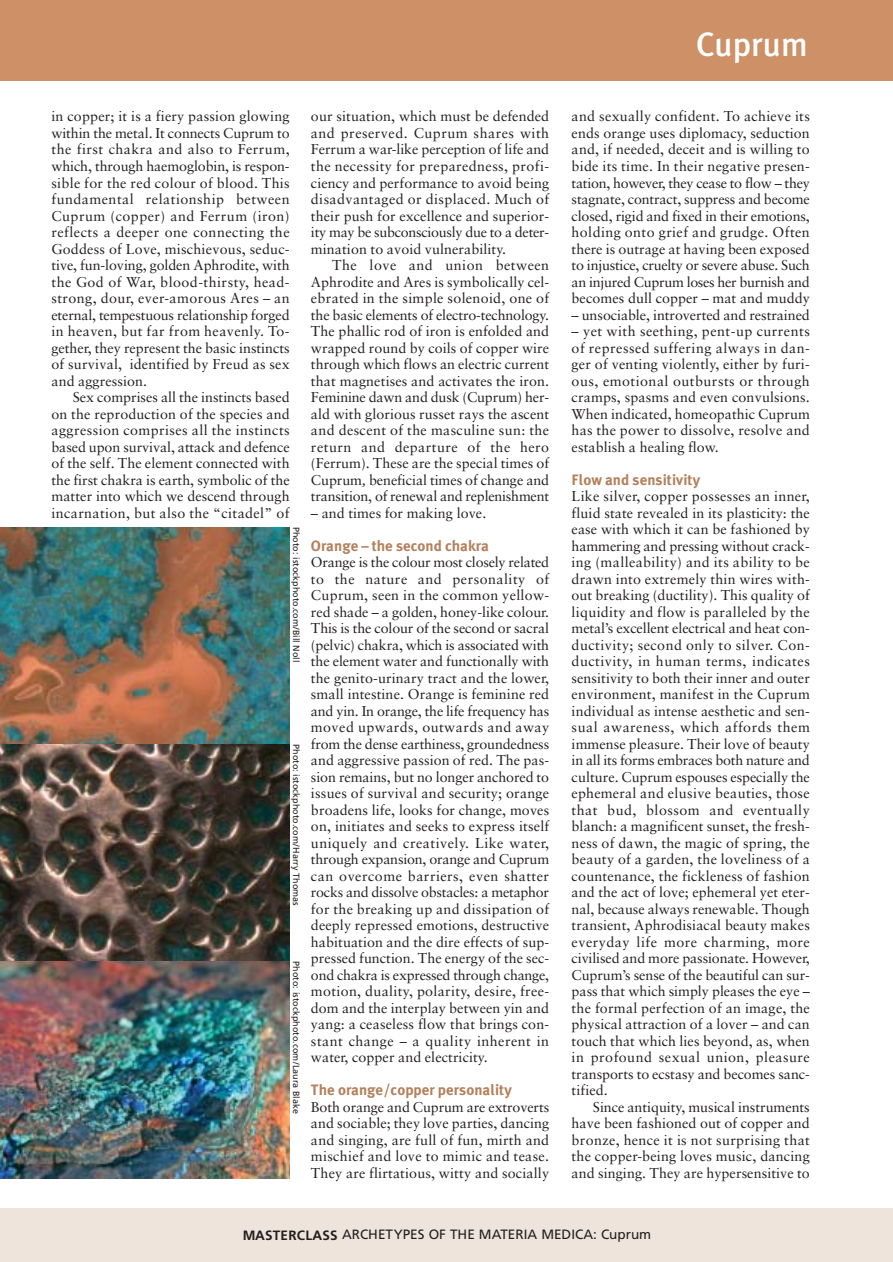
<style>
.page{position:relative;width:893px;height:1262px;background:#fff}
.page>*{position:absolute;margin:0;border:0;box-sizing:border-box;transform-origin:0 0}
.t1{font:500 33.75px "Meta Plus";color:#fff}
.t2{font:700 15px "Meta Plus";letter-spacing:.005em;color:#b3805b}
.t3{font:14.25px/16.5px "Sabon";letter-spacing:.005em;color:#231f1f;text-align:justify}
.t4{font:13.5px "Frutiger";color:#231f1f}
.t5{font:9px "Frutiger";color:#231f1f}
.s1{font-style:italic}
.s2{font-weight:700}
</style>
<div class="page">
<div style="left:0;top:0;width:892px;height:81px;background:#ce9066"></div>
<div style="left:0;top:1208px;width:892px;height:54px;background:#eee4db"></div>
<img style="left:0;top:527px;width:290px;height:217px">
<svg style="left:0;top:744px;width:290px;height:217px;background:#4b433b"></svg>
<img style="left:0;top:961px;width:290px;height:217px">
<p class="t3" style="left:51px;top:109px;width:240px">in copper; it is a fiery passion glowing within the metal. It connects Cuprum to the first chakra and also to Ferrum, which, through haemoglobin, is respon&shy;sible for the red colour of blood. This fundamental relationship between Cuprum (copper) and Ferrum (iron) reflects a deeper one connecting the Goddess of Love, mischievous, seduc&shy;tive, fun-loving, golden Aphrodite, with the God of War, blood-thirsty, head&shy;strong, dour, ever-amorous Ares – an eternal, tempestuous relationship forged in heaven, but far from heavenly. To&shy;gether, they represent the basic instincts of survival, identified by Freud as sex and aggression.</p>
<p class="t3" style="left:51px;top:390px;width:240px;text-indent:21px">Sex comprises all the instincts based on the reproduction of the species and aggression comprises all the instincts based upon survival, attack and defence of the self. The element connected with the first chakra is earth, symbolic of the matter into which we descend through incarnation, but also the “citadel” of</p>
<p class="t5" style="left:300px;top:527px;width:137px;rotate:90deg">Photo: istockphoto.com/Bill Noll</p>
<p class="t5" style="left:300px;top:744px;width:163px;rotate:90deg">Photo: istockphoto.com/Harry Thomas</p>
<p class="t5" style="left:300px;top:961px;width:154px;rotate:90deg">Photo: istockphoto.com/Laura Blake</p>
<p class="t3" style="left:311px;top:109px;width:240px">our situation, which must be defended and preserved. Cuprum shares with Ferrum a war-like perception of life and the necessity for preparedness, profi&shy;ciency and performance to avoid being disadvantaged or displaced. Much of their push for excellence and superior&shy;ity may be subconsciously due to a deter&shy;mination to avoid vulnerability.</p>
<p class="t3" style="left:311px;top:258px;width:240px;text-indent:21px">The love and union between Aphrodite and Ares is symbolically cel&shy;ebrated in the simple solenoid, one of the basic elements of electro-technology.<br>The phallic rod of iron is enfolded and wrapped round by coils of copper wire through which flows an electric current that magnetises and activates the iron.<br>Feminine dawn and dusk (Cuprum) her&shy;ald with glorious russet rays the ascent and descent of the masculine sun: the return and departure of the hero (Ferrum). These are the special times of Cuprum<span class="s1">,</span> beneficial times of change and transition, of renewal and replenishment</p>
<p class="t3" style="left:311px;top:505px;width:177px">– and times for making love.</p>
<p class="t2" style="left:311px;top:539px;width:179px">Orange – the second chakra</p>
<p class="t3" style="left:311px;top:555px;width:240px">Orange is the colour most closely related to the nature and personality of Cuprum, seen in the common yellow&shy;red shade – a golden, honey-like colour.<br>This is the colour of the second or sacral (pelvic) chakra, which is associated with the element water and functionally with the genito-urinary tract and the lower, small intestine. Orange is feminine red and yin. In orange, the life frequency has moved upwards, outwards and away from the dense earthiness, groundedness and aggressive passion of red. The pas&shy;sion remains, but no longer anchored to issues of survival and security; orange broadens life, looks for change, moves on, initiates and seeks to express itself uniquely and creatively. Like water, through expansion, orange and Cuprum can overcome barriers, even shatter rocks and dissolve obstacles: a metaphor for the breaking up and dissipation of deeply repressed emotions, destructive habituation and the dire effects of sup&shy;pressed function. The energy of the sec&shy;ond chakra is expressed through change, motion, duality, polarity, desire, free&shy;dom and the interplay between yin and yang: a ceaseless flow that brings con&shy;stant change – a quality inherent in water, copper and electricity.</p>
<p class="t2" style="left:311px;top:1084px;width:202px">The orange/copper personality</p>
<p class="t3" style="left:311px;top:1099px;width:240px">Both orange and Cuprum are extroverts and sociable; they love parties, dancing and singing, are full of fun, mirth and mischief and love to mimic and tease.<br>They are flirtatious, witty and socially</p>
<h1 class="t1" style="left:696px;top:31px;width:113px">Cuprum</h1>
<p class="t3" style="left:571px;top:109px;width:240px">and sexually confident. To achieve its ends orange uses diplomacy, seduction and, if needed, deceit and is willing to bide its time. In their negative presen&shy;tation, however, they cease to flow – they stagnate, contract, suppress and become closed, rigid and fixed in their emotions, holding onto grief and grudge. Often there is outrage at having been exposed to injustice, cruelty or severe abuse. Such an injured Cuprum loses her burnish and becomes dull copper – mat and muddy</p>
<p class="t3" style="left:571px;top:307px;width:240px">– unsociable, introverted and restrained</p>
<p class="t3" style="left:571px;top:324px;width:240px">– yet with seething, pent-up currents of repressed suffering always in dan&shy;ger of venting violently, either by furi&shy;ous, emotional outbursts or through cramps, spasms and even convulsions.<br>When indicated, homeopathic Cuprum has the power to dissolve, resolve and establish a healing flow.</p>
<p class="t2" style="left:571px;top:473px;width:130px">Flow and sensitivity</p>
<p class="t3" style="left:571px;top:489px;width:240px">Like silver, copper possesses an inner, fluid state revealed in its plasticity: the ease with which it can be fashioned by hammering and pressing without crack&shy;ing (malleability) and its ability to be drawn into extremely thin wires with&shy;out breaking (ductility). This quality of liquidity and flow is paralleled by the metal’s excellent electrical and heat con&shy;ductivity; second only to silver. Con&shy;ductivity, in human terms, indicates sensitivity to both their inner and outer environment, manifest in the Cuprum individual as intense aesthetic and sen&shy;sual awareness, which affords them immense pleasure. Their love of beauty in all its forms embraces both nature and culture. Cuprum espouses especially the ephemeral and elusive beauties, those that bud, blossom and eventually blanch: a magnificent sunset, the fresh&shy;ness of dawn, the magic of spring, the beauty of a garden, the loveliness of a countenance, the fickleness of fashion and the act of love; ephemeral yet eter&shy;nal, because always renewable. Though transient, Aphrodisiacal beauty makes everyday life more charming, more civilised and more passionate. However, Cuprum’s sense of the beautiful can sur&shy;pass that which simply pleases the eye – the formal perfection of an image, the physical attraction of a lover – and can touch that which lies beyond, as, when in profound sexual union, pleasure transports to ecstasy and becomes sanc&shy;tified.</p>
<p class="t3" style="left:571px;top:1099px;width:240px;text-indent:21px">Since antiquity, musical instruments have been fashioned out of copper and bronze, hence it is not surprising that the copper-being loves music, dancing and singing. They are hypersensitive to</p>
<p class="t4" style="left:243px;top:1229px;width:410px"><span class="s2">MASTERCLASS</span> ARCHETYPES OF THE MATERIA MEDICA: Cuprum</p>
</div>
